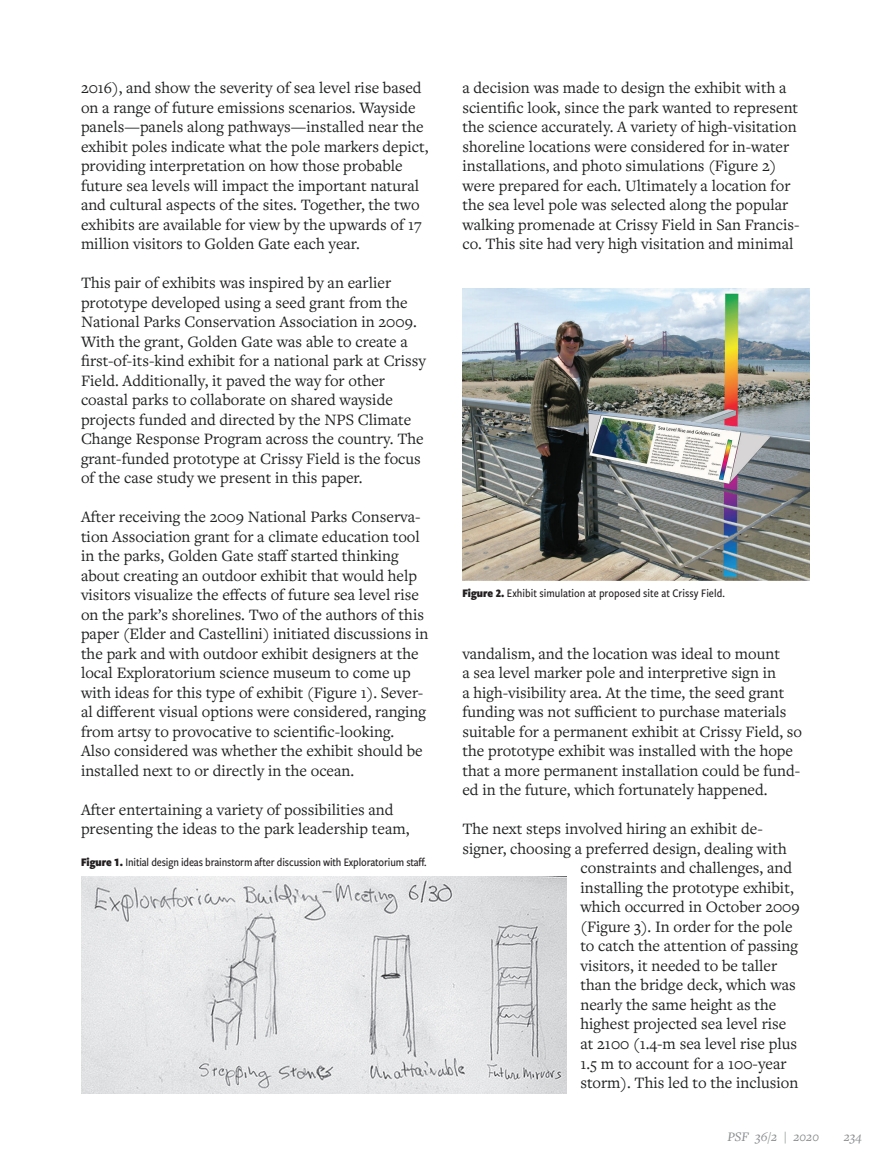
<style>
.page{position:relative;width:891px;height:1175px;background:#fff}
.page>*{position:absolute;margin:0;border:0;box-sizing:border-box;transform-origin:0 0}
.t1{font:16.5px/19.5px "Freight Text Pro";color:#1f2020}
.t2{font:italic 13.5px "Freight Text Pro";color:#898b8e}
.t3{font:500 12px "Freight Sans Cnd Pro";letter-spacing:-.015em;color:#231f20}
.s1{font-weight:900}
</style>
<div class="page">
<img style="left:81px;top:876px;width:486px;height:218px">
<img style="left:462px;top:288px;width:348px;height:292px">
<p class="t1" style="left:81px;top:77px;width:349px">2016), and show the severity of sea level rise based on a range of future emissions scenarios. Wayside panels—panels along pathways—installed near the exhibit poles indicate what the pole markers depict, providing interpretation on how those probable future sea levels will impact the important natural and cultural aspects of the sites. Together, the two exhibits are available for view by the upwards of 17 million visitors to Golden Gate each year.</p>
<p class="t1" style="left:81px;top:272px;width:346px">This pair of exhibits was inspired by an earlier prototype developed using a seed grant from the National Parks Conservation Association in 2009.<br>With the grant, Golden Gate was able to create a first-of-its-kind exhibit for a national park at Crissy Field. Additionally, it paved the way for other coastal parks to collaborate on shared wayside projects funded and directed by the NPS Climate Change Response Program across the country. The grant-funded prototype at Crissy Field is the focus of the case study we present in this paper.</p>
<p class="t1" style="left:81px;top:506px;width:349px">After receiving the 2009 National Parks Conserva&shy;tion Association grant for a climate education tool in the parks, Golden Gate staff started thinking about creating an outdoor exhibit that would help visitors visualize the effects of future sea level rise on the park’s shorelines. Two of the authors of this paper (Elder and Castellini) initiated discussions in the park and with outdoor exhibit designers at the local Exploratorium science museum to come up with ideas for this type of exhibit (Figure 1). Sever&shy;al different visual options were considered, ranging from artsy to provocative to scientific-looking.<br>Also considered was whether the exhibit should be installed next to or directly in the ocean.</p>
<p class="t1" style="left:81px;top:799px;width:330px">After entertaining a variety of possibilities and presenting the ideas to the park leadership team,</p>
<p class="t3" style="left:81px;top:854px;width:347px"><span class="s1">Figure 1.</span> Initial design ideas brainstorm after discussion with Exploratorium staff.</p>
<p class="t1" style="left:462px;top:77px;width:339px">a decision was made to design the exhibit with a scientific look, since the park wanted to represent the science accurately. A variety of high-visitation shoreline locations were considered for in-water installations, and photo simulations (Figure 2) were prepared for each. Ultimately a location for the sea level pole was selected along the popular walking promenade at Crissy Field in San Francis&shy;co. This site had very high visitation and minimal</p>
<p class="t3" style="left:462px;top:585px;width:264px"><span class="s1">Figure 2.</span> Exhibit simulation at proposed site at Crissy Field.</p>
<p class="t1" style="left:462px;top:643px;width:341px">vandalism, and the location was ideal to mount<br>a sea level marker pole and interpretive sign in<br>a high-visibility area. At the time, the seed grant funding was not sufficient to purchase materials suitable for a permanent exhibit at Crissy Field, so the prototype exhibit was installed with the hope that a more permanent installation could be fund&shy;ed in the future, which fortunately happened.</p>
<p class="t1" style="left:462px;top:818px;width:302px">The next steps involved hiring an exhibit de-</p>
<p class="t1" style="left:462px;top:838px;width:326px">signer, choosing a preferred design, dealing with</p>
<p class="t1" style="left:580px;top:857px;width:213px">constraints and challenges, and</p>
<p class="t1" style="left:580px;top:877px;width:215px">installing the prototype exhibit,</p>
<p class="t1" style="left:580px;top:896px;width:221px">which occurred in October 2009</p>
<p class="t1" style="left:580px;top:916px;width:214px">(Figure 3). In order for the pole</p>
<p class="t1" style="left:580px;top:935px;width:219px">to catch the attention of passing</p>
<p class="t1" style="left:580px;top:955px;width:198px">visitors, it needed to be taller</p>
<p class="t1" style="left:580px;top:974px;width:217px">than the bridge deck, which was</p>
<p class="t1" style="left:580px;top:994px;width:197px">nearly the same height as the</p>
<p class="t1" style="left:580px;top:1013px;width:207px">highest projected sea level rise</p>
<p class="t1" style="left:580px;top:1033px;width:218px">at 2100 (1.4-m sea level rise plus</p>
<p class="t1" style="left:580px;top:1052px;width:207px">1.5 m to account for a 100-year</p>
<p class="t1" style="left:580px;top:1072px;width:219px">storm). This led to the inclusion</p>
<p class="t2" style="left:727px;top:1128px;width:93px">PSF 36/2 | 2020</p>
<p class="t2" style="left:844px;top:1128px;width:19px">234</p>
</div>
